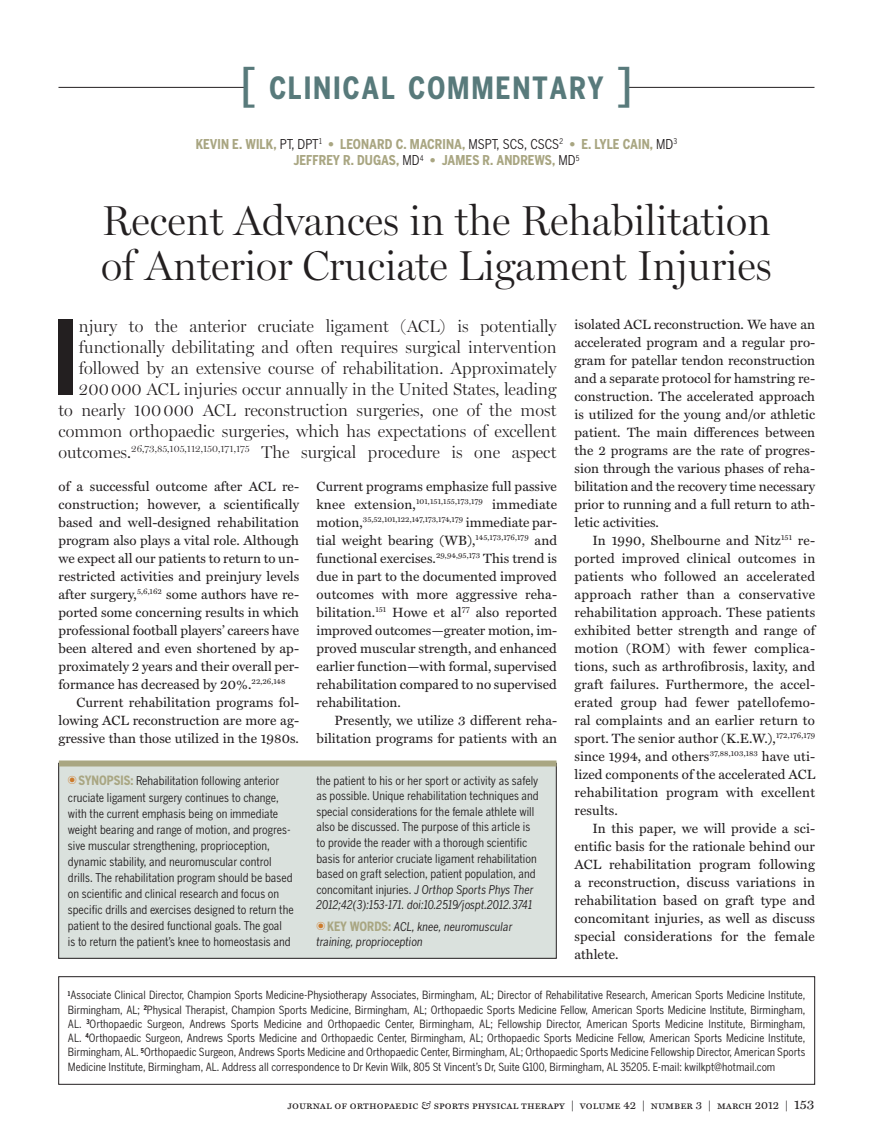
<style>
.page{position:relative;width:873px;height:1143px;background:#fff}
.page>*{position:absolute;margin:0;border:0;box-sizing:border-box;transform-origin:0 0}
.Miller_Display_Intro{font:700 102.45px "Benton Gothic Cond";color:#231f20}
.Main_Display_Headlin{font:300 42px/45px "Miller Display";color:#231f20}
.Opening_Bracket_Slug{font:700 30.45px "Benton Gothic Cond";letter-spacing:.055em;color:#587a7b}
.Miller_Display_Intro-2{font:300 17.25px/21px "Miller Display";color:#231f20;text-align:right}
.Miller_Text_Body_9_1{font:13.5px/18px "Miller Text";color:#231f20;text-align:justify}
.Authors__Bylines{font:700 13.5px "Benton Gothic Cond";letter-spacing:.005em;color:#a9a682}
.Abstract_Text{font:12px/16px "Benton Gothic Cond";color:#231f20}
.Abstract_Text-2{font:italic 12px/15.5px "Benton Gothic Cond";color:#231f20}
.Author_Footnotes{font:11.25px/14.2px "Benton Gothic Cond";color:#231f20;text-align:justify}
.Footline{font:11.25px "Miller Text Roman SC";color:#231f20}
.Miller_Text_Body_9_1-2{font:7.8px "Miller Text";letter-spacing:-.005em;color:#231f20}
.s1{font-weight:500;font-size:43.5px}
.s2{font-weight:400;color:#231f20}
.s3{font-size:13.5px}
.s4{font-family:"Carta";font-size:12.75px;color:#cd7b2c}
.s5{font-weight:700;font-size:12.75px;color:#a9a682}
.s6{font-style:italic}
.s7{font-family:"Carta";font-style:normal;font-size:12.75px;color:#cd7b2c}
.s8{font-weight:700;font-style:normal;font-size:12.75px;color:#a9a682}
.s9{font-family:"Miller Text";font-style:italic}
</style>
<div class="page">
<hr style="left:58px;top:87px;width:756px;height:1px;background:#231f20">
<div style="left:245px;top:84px;width:383px;height:6px;background:#fff"></div>
<div style="left:58px;top:976px;width:757px;height:108px;border:1px solid #231f20"></div>
<div style="left:59px;top:763px;width:497px;height:195px;background:#dae1dd"></div>
<div style="left:59px;top:760px;width:497px;height:6px;background:#a9a682"></div>
<p class="Opening_Bracket_Slug" style="left:241px;top:69px;width:393px"><span class="s1">[</span> CLINICAL COMMENTARY <span class="s1">]</span></p>
<p class="Authors__Bylines" style="left:196px;top:135px;width:483px">KEVIN E. WILK, <span class="s2">PT, DPT</span><sup>1</sup> • LEONARD C. MACRINA, <span class="s2">MSPT, SCS, CSCS</span><sup>2</sup> • E. LYLE CAIN, <span class="s2">MD</span><sup>3</sup></p>
<p class="Authors__Bylines" style="left:293px;top:152px;width:288px">JEFFREY R. DUGAS, <span class="s2">MD</span><sup>4</sup> • JAMES R. ANDREWS, <span class="s2">MD</span><sup>5</sup></p>
<p class="Main_Display_Headlin" style="left:101px;top:197px;width:672px">Recent Advances in the Rehabilitation of Anterior Cruciate Ligament Injuries</p>
<p class="Miller_Display_Intro-2" style="left:58px;top:315px;width:500px">njury to the anterior cruciate ligament (ACL) is potentially functionally debilitating and often requires surgical intervention followed by an extensive course of rehabilitation. Approximately 200000 ACL injuries occur annually in the United States, leading<br>to nearly 100000 ACL reconstruction surgeries, one of the most common orthopaedic surgeries, which has expectations of excellent outcomes.<sup>26,73,85,105,112,150,171,175</sup> The surgical procedure is one aspect</p>
<p class="Miller_Text_Body_9_1" style="left:58px;top:477px;width:242px">of a successful outcome after ACL re&shy;construction; however, a scientifically based and well-designed rehabilitation program also plays a vital role. Although we expect all our patients to return to un&shy;restricted activities and preinjury levels after surgery,<sup>5,6,162</sup> some authors have re&shy;ported some concerning results in which professional football players’ careers have been altered and even shortened by ap&shy;proximately 2 years and their overall per&shy;formance has decreased by 20%.<sup>22,26,148</sup></p>
<p class="Miller_Text_Body_9_1" style="left:58px;top:693px;width:242px;text-indent:18px">Current rehabilitation programs fol&shy;lowing ACL reconstruction are more ag&shy;gressive than those utilized in the 1980s.</p>
<p class="Miller_Display_Intro" style="left:53px;top:295px;width:28px">I</p>
<p class="Miller_Text_Body_9_1" style="left:316px;top:477px;width:242px">Current programs emphasize full passive knee extension,<sup>101,151,155,173,179</sup> immediate</p>
<p class="Miller_Text_Body_9_1-2" style="left:316px;top:515px;width:242px"><span class="s3">motion,</span>35,52,101,122,147,173,174,179 <span class="s3">immediate par-</span></p>
<p class="Miller_Text_Body_9_1" style="left:316px;top:531px;width:242px">tial weight bearing (WB),<sup>145,173,176,179</sup> and functional exercises.<sup>29,94,95,173</sup> This trend is due in part to the documented improved outcomes with more aggressive reha&shy;bilitation.<sup>151</sup> Howe et al<sup>77</sup> also reported improved outcomes—greater motion, im&shy;proved muscular strength, and enhanced earlier function—with formal, supervised rehabilitation compared to no supervised rehabilitation.</p>
<p class="Miller_Text_Body_9_1" style="left:316px;top:711px;width:242px;text-align:right">Presently, we utilize 3 different reha&shy;bilitation programs for patients with an</p>
<p class="Abstract_Text" style="left:68px;top:773px;width:227px"><span class="s4">T</span><span class="s5">SYNOPSIS:</span> Rehabilitation following anterior cruciate ligament surgery continues to change, with the current emphasis being on immediate weight bearing and range of motion, and progres&shy;sive muscular strengthening, proprioception, dynamic stability, and neuromuscular control drills. The rehabilitation program should be based on scientific and clinical research and focus on specific drills and exercises designed to return the patient to the desired functional goals. The goal<br>is to return the patient’s knee to homeostasis and</p>
<p class="Abstract_Text" style="left:316px;top:773px;width:224px;line-height:15.5px">the patient to his or her sport or activity as safely as possible. Unique rehabilitation techniques and special considerations for the female athlete will also be discussed. The purpose of this article is to provide the reader with a thorough scientific basis for anterior cruciate ligament rehabilitation based on graft selection, patient population, and concomitant injuries. <span class="s6">J Orthop Sports Phys Ther 2012;42(3):153-171. doi:10.2519/jospt.2012.3741</span></p>
<p class="Abstract_Text-2" style="left:316px;top:918px;width:197px"><span class="s7">T</span><span class="s8">KEY WORDS:</span> ACL, knee, neuromuscular training, proprioception</p>
<p class="Miller_Text_Body_9_1" style="left:574px;top:315px;width:242px">isolated ACL reconstruction. We have an accelerated program and a regular pro&shy;gram for patellar tendon reconstruction and a separate protocol for hamstring re&shy;construction. The accelerated approach is utilized for the young and/or athletic patient. The main differences between the 2 programs are the rate of progres&shy;sion through the various phases of reha&shy;bilitation and the recovery time necessary prior to running and a full return to ath&shy;letic activities.</p>
<p class="Miller_Text_Body_9_1" style="left:574px;top:531px;width:242px;text-indent:18px">In 1990, Shelbourne and Nitz<sup>151</sup> re&shy;ported improved clinical outcomes in patients who followed an accelerated approach rather than a conservative rehabilitation approach. These patients exhibited better strength and range of motion (ROM) with fewer complica&shy;tions, such as arthrofibrosis, laxity, and graft failures. Furthermore, the accel&shy;erated group had fewer patellofemo&shy;ral complaints and an earlier return to sport. The senior author (K.E.W.),<sup>172,176,179 </sup>since 1994, and others<sup>37,88,103,183</sup> have uti&shy;lized components of the accelerated ACL rehabilitation program with excellent results.</p>
<p class="Miller_Text_Body_9_1" style="left:574px;top:819px;width:242px;text-indent:18px">In this paper, we will provide a sci&shy;entific basis for the rationale behind our ACL rehabilitation program following a reconstruction, discuss variations in rehabilitation based on graft type and concomitant injuries, as well as discuss special considerations for the female athlete.</p>
<p class="Author_Footnotes" style="left:68px;top:988px;width:739px"><sup>1</sup>Associate Clinical Director, Champion Sports Medicine-Physiotherapy Associates, Birmingham, AL; Director of Rehabilitative Research, American Sports Medicine Institute, Birmingham, AL; <sup>2</sup>Physical Therapist, Champion Sports Medicine, Birmingham, AL; Orthopaedic Sports Medicine Fellow, American Sports Medicine Institute, Birmingham, AL. <sup>3</sup>Orthopaedic Surgeon, Andrews Sports Medicine and Orthopaedic Center, Birmingham, AL; Fellowship Director, American Sports Medicine Institute, Birmingham, AL. <sup>4</sup>Orthopaedic Surgeon, Andrews Sports Medicine and Orthopaedic Center, Birmingham, AL; Orthopaedic Sports Medicine Fellow, American Sports Medicine Institute, Birmingham, AL. <sup>5</sup>Orthopaedic Surgeon, Andrews Sports Medicine and Orthopaedic Center, Birmingham, AL; Orthopaedic Sports Medicine Fellowship Director, American Sports Medicine Institute, Birmingham, AL. Address all correspondence to Dr Kevin Wilk, 805 St Vincent’s Dr, Suite G100, Birmingham, AL 35205. E-mail: kwilkpt@hotmail.com</p>
<p class="Footline" style="left:287px;top:1098px;width:529px">journal of orthopaedic <span class="s9">&amp;</span> sports physical therapy | volume 42 | number 3 | march 2012 | <span class="s3">153</span></p>
</div>
